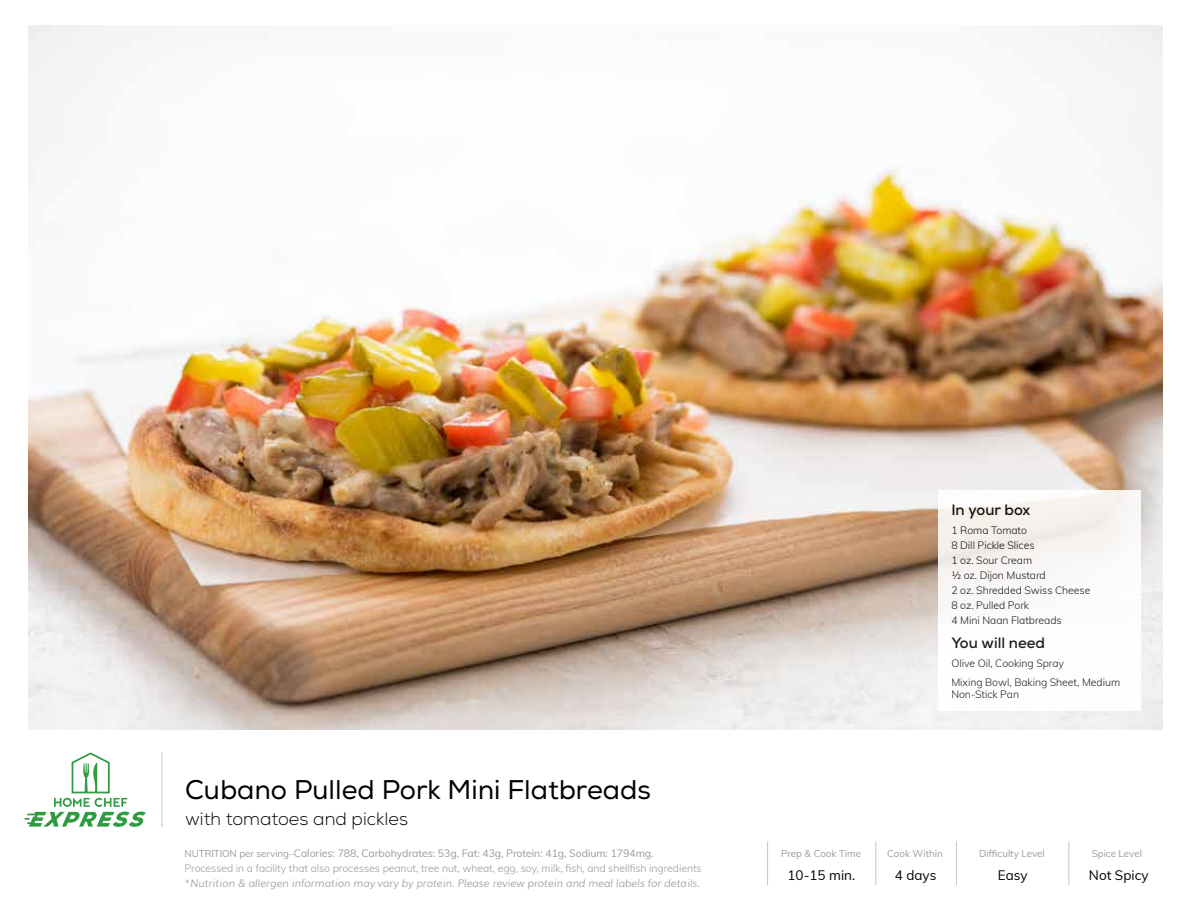
<style>
.page{position:relative;width:1188px;height:918px;background:#fff}
.page>*{position:absolute;margin:0;border:0;box-sizing:border-box;transform-origin:0 0}
.t1{font:27px "Nexa";color:#000}
.t2{font:300 18px "Nexa";color:#000}
.t3{font:700 15px "Nexa";color:#000}
.t4{font:13.5px "Muli";color:#000}
.t5{font:300 10.5px/15px "Muli";letter-spacing:-.005em;color:#9a9a9a}
.t6{font:300 10.5px/15px "Muli";letter-spacing:-.005em;color:#000}
.t7{font:italic 300 10.5px "Muli";letter-spacing:-.005em;color:#9a9a9a}
.t8{font:9.75px "Muli";color:#9a9a9a}
.s1{font-weight:400;font-size:9.75px}
.s2{font-weight:400}
</style>
<div class="page">
<img style="left:29px;top:26px;width:1133px;height:704px">
<hr style="left:875px;top:842px;width:1px;height:43px;background:#c7c6c5">
<hr style="left:956px;top:842px;width:1px;height:43px;background:#c7c6c5">
<hr style="left:1068px;top:842px;width:1px;height:43px;background:#c7c6c5">
<hr style="left:767px;top:842px;width:1px;height:43px;background:#c7c6c5">
<hr style="left:162px;top:752px;width:1px;height:75px;background:#c7c6c5">
<div style="left:938px;top:491px;width:203px;height:220px;background:#f9f7f5"></div>
<div style="left:938px;top:624px;width:203px;height:87px;background:#fff"></div>
<svg style="left:25px;top:752px;width:121px;height:75px"></svg>
<h1 class="t1" style="left:185px;top:774px;width:467px">Cubano Pulled Pork Mini Flatbreads</h1>
<h2 class="t2" style="left:185px;top:808px;width:225px">with tomatoes and pickles</h2>
<p class="t5" style="left:185px;top:845px;width:519px"><span class="s1">NUTRITION per serving–</span><span class="s2">Calories: 788, Carbohydrates: 53g, Fat: 43g, Protein: 41g, Sodium: 1794mg.<br></span>Processed in a facility that also processes peanut, tree nut, wheat, egg, soy, milk, fish, and shellfish ingredients</p>
<p class="t7" style="left:185px;top:875px;width:517px">*Nutrition &amp; allergen information may vary by protein. Please review protein and meal labels for details.</p>
<h3 class="t3" style="left:951px;top:500px;width:80px">In your box</h3>
<p class="t6" style="left:951px;top:522px;width:141px">1 Roma Tomato<br>8 Dill Pickle Slices<br>1 oz. Sour Cream<br>½ oz. Dijon Mustard<br>2 oz. Shredded Swiss Cheese<br>8 oz. Pulled Pork<br>4 Mini Naan Flatbreads</p>
<h3 class="t3" style="left:951px;top:633px;width:95px">You will need</h3>
<p class="t6" style="left:951px;top:653px;width:170px;line-height:18.8px">Olive Oil, Cooking Spray<br>Mixing Bowl, Baking Sheet, Medium</p>
<p class="t6" style="left:951px;top:686px;width:69px">Non-Stick Pan</p>
<p class="t8" style="left:781px;top:847px;width:82px">Prep &amp; Cook Time</p>
<p class="t8" style="left:887px;top:847px;width:57px">Cook Within</p>
<p class="t8" style="left:979px;top:847px;width:67px">Difficulty Level</p>
<p class="t8" style="left:1092px;top:847px;width:52px">Spice Level</p>
<p class="t4" style="left:787px;top:865px;width:69px">10-15 min.</p>
<p class="t4" style="left:895px;top:865px;width:43px">4 days</p>
<p class="t4" style="left:998px;top:865px;width:31px">Easy</p>
<p class="t4" style="left:1089px;top:865px;width:61px">Not Spicy</p>
</div>
